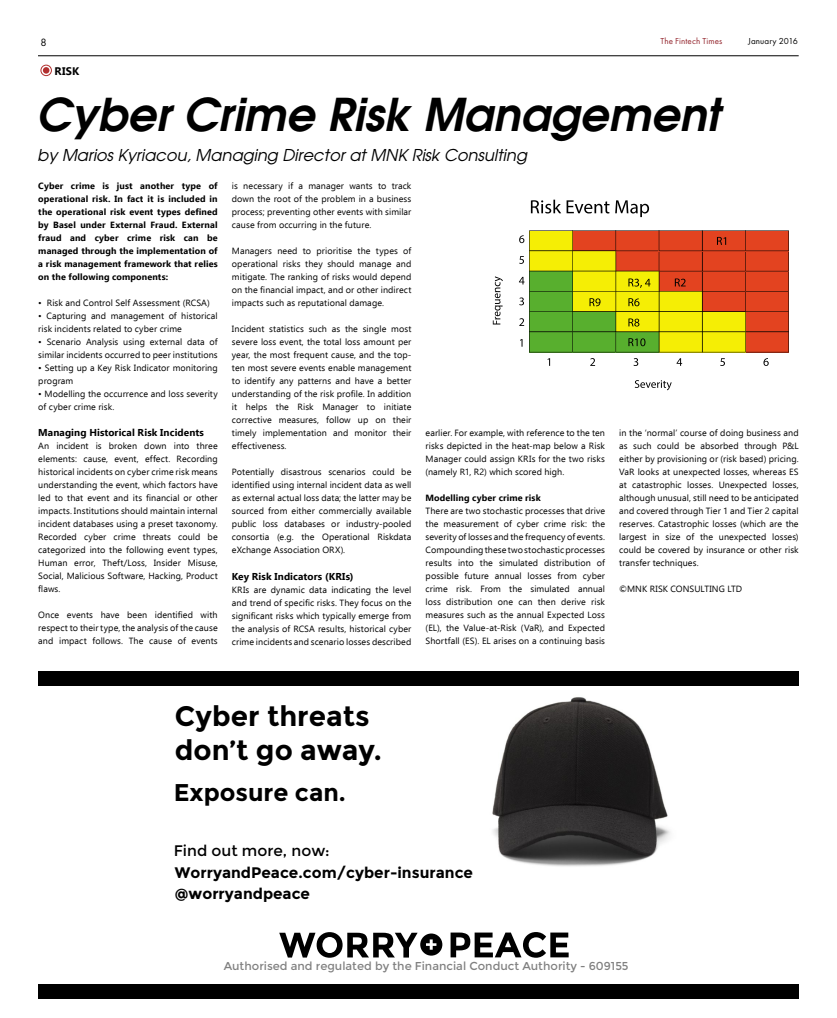
<style>
.page{position:relative;width:837px;height:1018px;background:#fff}
.page>*{position:absolute;margin:0;border:0;box-sizing:border-box;transform-origin:0 0}
.t1{font:italic 700 45px "AG Avalanche C";color:#000}
.t2{font:700 28px/33.6px "Montserrat";color:#000}
.t3{font:700 24.2px "Montserrat";color:#000}
.t4{font:italic 16.3px "AG Avalanche C";color:#000}
.t5{font:700 15.3px "Montserrat";color:#000}
.t6{font:15.3px "Montserrat";color:#000}
.t7{font:11.5px "Montserrat";color:#000}
.t8{font:700 11px "Ebrima";color:#000}
.t9{font:11px "Futura Book C";color:#000}
.t10{font:700 10px "Ebrima";letter-spacing:.01em;color:#000}
.t11{font:9px/13px "Ebrima";letter-spacing:.01em;color:#000;text-align:justify}
.t12{font:700 9px/13px "Ebrima";letter-spacing:.01em;color:#000;text-align:justify}
.t13{font:9px "Futura Book C";letter-spacing:.015em;color:#94272f}
.t14{font:9px "Futura Book C";letter-spacing:.01em;color:#000}
.t15{font:7.6px "Courier";color:#000}
</style>
<div class="page">
<hr style="left:38px;top:55px;width:760px;height:1px;background:#000">
<img style="left:492px;top:697px;width:179px;height:170px">
<svg style="left:450px;top:932px;width:118px;height:25px"></svg>
<svg style="left:279px;top:932px;width:163px;height:25px"></svg>
<div style="left:38px;top:671px;width:760px;height:15px;background:#000"></div>
<div style="left:38px;top:984px;width:760px;height:14px;background:#000"></div>
<svg style="left:519px;top:230px;width:269px;height:122px;background:#c49120"></svg>
<svg style="left:590px;top:358px;width:5px;height:8px"></svg>
<svg style="left:633px;top:358px;width:5px;height:8px"></svg>
<svg style="left:676px;top:358px;width:6px;height:8px"></svg>
<svg style="left:720px;top:358px;width:4px;height:8px"></svg>
<svg style="left:763px;top:358px;width:5px;height:8px"></svg>
<svg style="left:634px;top:380px;width:37px;height:10px"></svg>
<svg style="left:492px;top:276px;width:10px;height:48px"></svg>
<svg style="left:530px;top:200px;width:79px;height:13px"></svg>
<svg style="left:615px;top:200px;width:33px;height:17px"></svg>
<div style="left:40px;top:65px;width:12px;height:11px;border:1px solid #b2302f;border-radius:50%"></div>
<div style="left:43px;top:67px;width:6px;height:7px;background:#b2302f;border-radius:50%"></div>
<p class="t9" style="left:40px;top:36px;width:8px">8</p>
<p class="t13" style="left:660px;top:36px;width:63px">The Fintech Times</p>
<p class="t14" style="left:748px;top:36px;width:51px">January 2016</p>
<p class="t8" style="left:55px;top:63px;width:26px">RISK</p>
<h1 class="t1" style="left:38px;top:85px;width:685px">Cyber Crime Risk Management</h1>
<h3 class="t4" style="left:38px;top:145px;width:490px">by Marios Kyriacou, Managing Director at MNK Risk Consulting</h3>
<p class="t12" style="left:38px;top:179px;width:181px">Cyber crime is just another type of operational risk. In fact it is included in the operational risk event types defined by Basel under External Fraud. External fraud and cyber crime risk can be managed through the implementation of a risk management framework that relies on the following components:</p>
<p class="t11" style="left:38px;top:296px;width:173px">• Risk and Control Self Assessment (RCSA)</p>
<p class="t11" style="left:38px;top:309px;width:181px">• Capturing and management of historical risk incidents related to cyber crime</p>
<p class="t11" style="left:38px;top:335px;width:181px">• Scenario Analysis using external data of similar incidents occurred to peer institutions</p>
<p class="t11" style="left:38px;top:361px;width:181px">• Setting up a Key Risk Indicator monitoring program</p>
<p class="t11" style="left:38px;top:387px;width:181px">• Modelling the occurrence and loss severity of cyber crime risk.</p>
<p class="t10" style="left:38px;top:425px;width:167px">Managing Historical Risk Incidents</p>
<p class="t11" style="left:38px;top:439px;width:181px">An incident is broken down into three elements: cause, event, effect. Recording historical incidents on cyber crime risk means understanding the event, which factors have led to that event and its financial or other impacts. Institutions should maintain internal incident databases using a preset taxonomy.<br>Recorded cyber crime threats could be categorized into the following event types, Human error, Theft/Loss, Insider Misuse, Social, Malicious Software, Hacking, Product flaws.</p>
<p class="t11" style="left:38px;top:608px;width:181px">Once events have been identified with respect to their type, the analysis of the cause and impact follows. The cause of events</p>
<p class="t11" style="left:232px;top:179px;width:181px">is necessary if a manager wants to track down the root of the problem in a business process; preventing other events with similar cause from occurring in the future.</p>
<p class="t11" style="left:232px;top:244px;width:181px">Managers need to prioritise the types of operational risks they should manage and mitigate. The ranking of risks would depend on the financial impact, and or other indirect impacts such as reputational damage.</p>
<p class="t11" style="left:232px;top:322px;width:181px">Incident statistics such as the single most severe loss event, the total loss amount per year, the most frequent cause, and the top&shy;ten most severe events enable management to identify any patterns and have a better understanding of the risk profile. In addition it helps the Risk Manager to initiate corrective measures, follow up on their timely implementation and monitor their effectiveness.</p>
<p class="t11" style="left:232px;top:465px;width:181px">Potentially disastrous scenarios could be identified using internal incident data as well as external actual loss data; the latter may be sourced from either commercially available public loss databases or industry-pooled consortia (e.g. the Operational Riskdata eXchange Association ORX).</p>
<p class="t10" style="left:232px;top:568px;width:123px">Key Risk Indicators (KRIs)</p>
<p class="t11" style="left:232px;top:582px;width:181px">KRIs are dynamic data indicating the level and trend of specific risks. They focus on the significant risks which typically emerge from the analysis of RCSA results, historical cyber crime incidents and scenario losses described</p>
<p class="t15" style="left:186px;top:634px;width:89px">Worryandpeacead.pdf</p>
<p class="t15" style="left:287px;top:634px;width:6px">1</p>
<p class="t15" style="left:306px;top:634px;width:47px">27/11/2015</p>
<p class="t15" style="left:365px;top:634px;width:24px">12:29</p>
<p class="t11" style="left:425px;top:426px;width:181px">earlier. For example, with reference to the ten risks depicted in the heat-map below a Risk Manager could assign KRIs for the two risks (namely R1, R2) which scored high.</p>
<p class="t12" style="left:425px;top:491px;width:117px">Modelling cyber crime risk</p>
<p class="t11" style="left:425px;top:504px;width:181px">There are two stochastic processes that drive the measurement of cyber crime risk: the severity of losses and the frequency of events.<br>Compounding these two stochastic processes results into the simulated distribution of possible future annual losses from cyber crime risk. From the simulated annual loss distribution one can then derive risk measures such as the annual Expected Loss (EL), the Value-at-Risk (VaR), and Expected Shortfall (ES). EL arises on a continuing basis</p>
<p class="t11" style="left:619px;top:426px;width:181px">in the ‘normal’ course of doing business and as such could be absorbed through P&amp;L either by provisioning or (risk based) pricing.<br>VaR looks at unexpected losses, whereas ES at catastrophic losses. Unexpected losses, although unusual, still need to be anticipated and covered through Tier 1 and Tier 2 capital reserves. Catastrophic losses (which are the largest in size of the unexpected losses) could be covered by insurance or other risk transfer techniques.</p>
<p class="t11" style="left:619px;top:582px;width:124px">©MNK RISK CONSULTING LTD</p>
<h2 class="t2" style="left:175px;top:699px;width:208px">Cyber threats don’t go away.</h2>
<h3 class="t3" style="left:174px;top:778px;width:174px">Exposure can.</h3>
<h3 class="t6" style="left:174px;top:842px;width:157px">Find out more, now:</h3>
<h3 class="t5" style="left:175px;top:863px;width:299px">WorryandPeace.com/cyber-insurance</h3>
<h3 class="t5" style="left:175px;top:884px;width:137px">@worryandpeace</h3>
<p class="t7" style="left:224px;top:959px;width:406px">Authorised and regulated by the Financial Conduct Authority - 609155</p>
</div>
